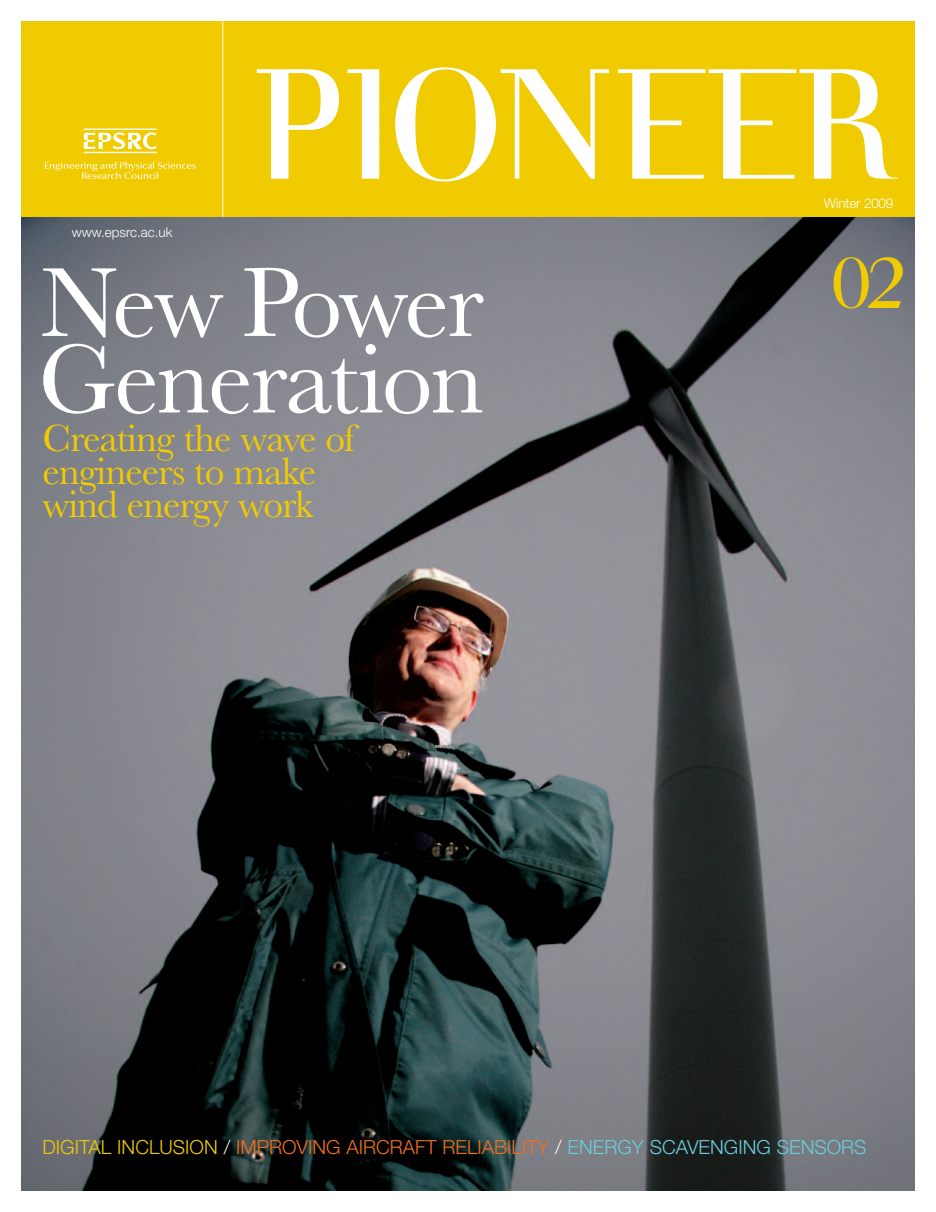
<style>
.page{position:relative;width:936px;height:1212px;background:#fff}
.page>*{position:absolute;margin:0;border:0;box-sizing:border-box;transform-origin:0 0}
.t1{font:153px "One Ioda";letter-spacing:-.07em;color:#fff}
.t2{font:102px/76.5px "Baskerville";letter-spacing:-.025em;color:#fff}
.t3{font:72px "One Ioda";color:#f0cb02}
.t4{font:39.6px/33.2px "Baskerville";letter-spacing:-.025em;color:#f0cb02}
.t5{font:300 19.5px "Helvetica Neue";color:#f36e21}
.t6{font:300 13.5px "Helvetica Neue";letter-spacing:-.01em;color:#fff}
.s1{color:#f0cb02}
.s2{color:#fff}
.s3{color:#6cccdc}
</style>
<div class="page">
<img style="left:21px;top:217px;width:893px;height:974px">
<div style="left:21px;top:21px;width:893px;height:196px;background:#f0cb02"></div>
<svg style="left:45px;top:162px;width:151px;height:17px"></svg>
<hr style="left:83px;top:152px;width:74px;height:1px;background:#fff">
<hr style="left:83px;top:129px;width:74px;height:1px;background:#fff">
<svg style="left:84px;top:132px;width:73px;height:18px"></svg>
<hr style="left:222px;top:21px;width:1px;height:196px;background:#fff">
<h1 class="t1" style="left:251px;top:36px;width:643px">PIONEER</h1>
<p class="t6" style="left:72px;top:227px;width:102px">www.epsrc.ac.uk</p>
<h2 class="t2" style="left:38px;top:262px;width:448px">New Power<br>Generation</h2>
<h3 class="t4" style="left:43px;top:421px;width:314px">Creating the wave of engineers to make wind energy work</h3>
<p class="t6" style="left:823px;top:198px;width:71px">Winter 2009</p>
<h3 class="t3" style="left:831px;top:241px;width:78px">02</h3>
<p class="t5" style="left:43px;top:1140px;width:825px"><span class="s1">DIGITAL INCLUSION</span> <span class="s2">/</span> IMPROVING AIRCRAFT RELIABILITY <span class="s2">/</span> <span class="s3">ENERGY SCAVENGING SENSORS</span></p>
</div>
